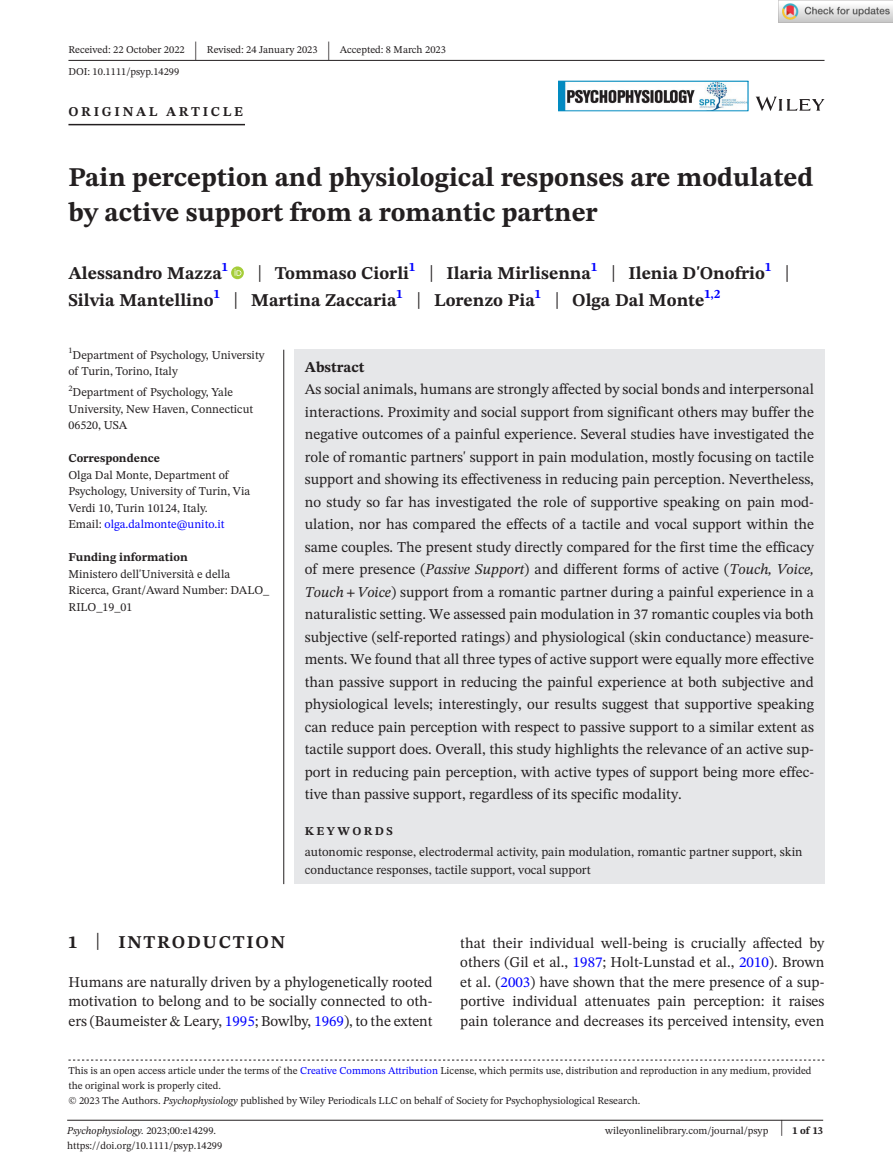
<style>
.page{position:relative;width:893px;height:1174px;background:#fff}
.page>*{position:absolute;margin:0;border:0;box-sizing:border-box;transform-origin:0 0}
.t1{font:700 27px/34.5px "STIX Two Text";color:#231f20}
.t2{font:25.65px "STIX Two Text";color:#231f20;scale:.49 1}
.t3{font:700 18px/27px "STIX Two Text";color:#231f20}
.t4{font:700 18px "STIX Two Text";letter-spacing:.1em;color:#231f20}
.t5{font:15px/22.5px "STIX Two Text";color:#231f20;text-align:justify}
.t6{font:700 15px "STIX Two Text";color:#231f20}
.t7{font:700 13.5px "STIX Two Text";letter-spacing:.2em;color:#231f20}
.t8{font:12.75px/17.2px "STIX Two Text";color:#231f20}
.t9{font:12px/16.5px "STIX Two Text";color:#231f20}
.t10{font:700 12px "STIX Two Text";color:#231f20}
.t11{font:700 12px "STIX Two Text";letter-spacing:.2em;color:#231f20}
.t12{font:10.5px/15px "STIX Two Text";color:#231f20}
.t13{font:italic 10.5px "STIX Two Text";color:#231f20}
.t14{font:700 10.5px "STIX Two Text";color:#231f20}
.s1{font-weight:400;font-size:23.4px}
.s2{color:#00f}
.s3{font-style:italic}
.s4{font-family:"STIX";font-style:italic}
.s5{font-weight:400;font-size:23.7px}
.s6{font-style:normal}
.s7{font-weight:400;font-size:22.2px}
</style>
<div class="page">
<hr style="left:67px;top:1119px;width:756px;height:1px;background:#231f20">
<svg style="left:756px;top:97px;width:68px;height:14px"></svg>
<img style="left:560px;top:83px;width:186px;height:26px">
<div style="left:558px;top:81px;width:190px;height:30px;border:1px solid #028bc1"></div>
<hr style="left:68px;top:60px;width:756px;height:1px;background:#231f20">
<hr style="left:68px;top:124px;width:177px;height:1px;background:#231f20">
<svg style="left:231px;top:266px;width:13px;height:13px"></svg>
<svg style="left:235px;top:269px;width:6px;height:7px"></svg>
<svg style="left:68px;top:1059px;width:756px;height:1px"></svg>
<div style="left:294px;top:350px;width:530px;height:534px;background:#e6e7e9"></div>
<hr style="left:283px;top:350px;width:1px;height:534px;background:#231f20">
<img style="left:779px;top:0;width:114px;height:23px">
<p class="t12" style="left:68px;top:42px;width:118px">Received: 22 October 2022</p>
<h2 class="t2" style="left:194px;top:32px;width:8px">|</h2>
<p class="t12" style="left:207px;top:42px;width:112px">Revised: 24 January 2023</p>
<h2 class="t2" style="left:327px;top:32px;width:8px">|</h2>
<p class="t12" style="left:340px;top:42px;width:108px">Accepted: 8 March 2023</p>
<p class="t12" style="left:68px;top:64px;width:112px">DOI: 10.1111/psyp.14299</p>
<p class="t7" style="left:68px;top:101px;width:176px">ORIGINAL ARTICLE</p>
<h1 class="t1" style="left:68px;top:161px;width:746px">Pain perception and physiological responses are modulated by active support from a romantic partner</h1>
<p class="t3" style="left:68px;top:260px;width:161px">Alessandro Mazza<sup>1</sup></p>
<p class="t3" style="left:68px;top:260px;width:723px;text-indent:189px"><span class="s1">|</span> Tommaso Ciorli<sup>1</sup> <span class="s1">|</span> Ilaria Mirlisenna<sup>1</sup> <span class="s1">|</span> Ilenia D'Onofrio<sup>1</sup> <span class="s1">|<br></span>Silvia Mantellino<sup>1</sup> <span class="s1">|</span> Martina Zaccaria<sup>1</sup> <span class="s1">|</span> Lorenzo Pia<sup>1</sup> <span class="s1">|</span> Olga Dal Monte<sup>1,2</sup></p>
<p class="t9" style="left:68px;top:346px;width:198px"><sup>1</sup>Department of Psychology, University of Turin, Torino, Italy</p>
<p class="t9" style="left:68px;top:384px;width:186px"><sup>2</sup>Department of Psychology, Yale<br>University, New Haven, Connecticut<br>06520, USA</p>
<p class="t10" style="left:68px;top:450px;width:93px">Correspondence</p>
<p class="t9" style="left:68px;top:466px;width:183px">Olga Dal Monte, Department of<br>Psychology, University of Turin, Via<br>Verdi 10, Turin 10124, Italy.<br>Email: <span class="s2">olga.dalmonte@unito.it</span></p>
<p class="t10" style="left:68px;top:549px;width:121px">Funding information</p>
<p class="t9" style="left:68px;top:565px;width:202px">Ministero dell'Università e della<br>Ricerca, Grant/Award Number: DALO_<br>RILO_19_01</p>
<p class="t6" style="left:305px;top:356px;width:61px">Abstract</p>
<p class="t5" style="left:305px;top:378px;width:511px">As social animals, humans are strongly affected by social bonds and interpersonal interactions. Proximity and social support from significant others may buffer the negative outcomes of a painful experience. Several studies have investigated the role of romantic partners' support in pain modulation, mostly focusing on tactile support and showing its effectiveness in reducing pain perception. Nevertheless, no study so far has investigated the role of supportive speaking on pain mod&shy;ulation, nor has compared the effects of a tactile and vocal support within the same couples. The present study directly compared for the first time the efficacy of mere presence (<span class="s3">Passive Support</span>) and different forms of active (<span class="s3">Touch, Voice, Touch</span><span class="s4">+</span><span class="s3">Voice</span>) support from a romantic partner during a painful experience in a naturalistic setting. We assessed pain modulation in 37 romantic couples via both subjective (self-reported ratings) and physiological (skin conductance) measure&shy;ments. We found that all three types of active support were equally more effective than passive support in reducing the painful experience at both subjective and physiological levels; interestingly, our results suggest that supportive speaking can reduce pain perception with respect to passive support to a similar extent as tactile support does. Overall, this study highlights the relevance of an active sup&shy;port in reducing pain perception, with active types of support being more effec&shy;tive than passive support, regardless of its specific modality.</p>
<p class="t11" style="left:305px;top:822px;width:90px">KEYWORDS</p>
<p class="t8" style="left:305px;top:843px;width:499px">autonomic response, electrodermal activity, pain modulation, romantic partner support, skin conductance responses, tactile support, vocal support</p>
<p class="t4" style="left:68px;top:929px;width:218px">1 <span class="s5">|</span> INTRODUCTION</p>
<p class="t5" style="left:68px;top:972px;width:366px;line-height:19.5px">Humans are naturally driven by a phylogenetically rooted motivation to belong and to be socially connected to oth&shy;ers (Baumeister &amp; Leary, <span class="s2">1995</span>; Bowlby, <span class="s2">1969</span>), to the extent</p>
<p class="t5" style="left:460px;top:933px;width:366px;line-height:19.5px">that their individual well-being is crucially affected by others (Gil et al., <span class="s2">1987</span>; Holt-Lunstad et al., <span class="s2">2010</span>). Brown et al. (<span class="s2">2003</span>) have shown that the mere presence of a sup&shy;portive individual attenuates pain perception: it raises pain tolerance and decreases its perceived intensity, even</p>
<p class="t12" style="left:68px;top:1063px;width:745px">This is an open access article under the terms of the <span class="s2">Creative Commons Attribution</span> License, which permits use, distribution and reproduction in any medium, provided the original work is properly cited.<br>© 2023 The Authors. <span class="s3">Psychophysiology</span> published by Wiley Periodicals LLC on behalf of Society for Psychophysiological Research.</p>
<p class="t13" style="left:67px;top:1123px;width:150px">Psychophysiology. <span class="s6">2023;00:e14299.</span></p>
<p class="t14" style="left:780px;top:1123px;width:45px"><span class="s7">|</span> 1 of 13</p>
<p class="t12" style="left:67px;top:1138px;width:157px">https://doi.org/10.1111/psyp.14299</p>
<p class="t12" style="left:605px;top:1123px;width:165px">wileyonlinelibrary.com/journal/psyp</p>
</div>
